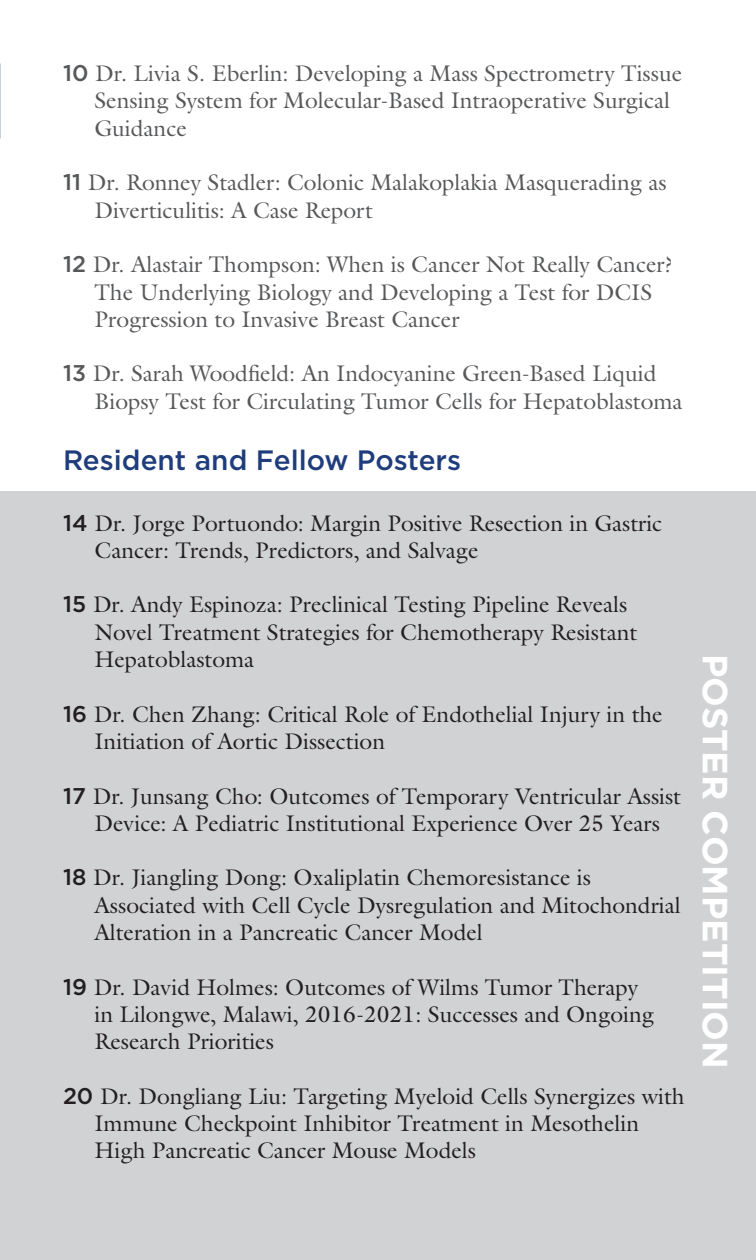
<style>
.page{position:relative;width:756px;height:1260px;background:#fff}
.page>*{position:absolute;margin:0;border:0;box-sizing:border-box;transform-origin:0 0}
.t1{font:700 35px "Gotham";color:#fff}
.t2{font:500 28px "Gotham";color:#1f3d7c}
.t3{font:22.75px/27.3px "Galliard Pro";color:#231f20}
.t4{font:22.75px/27.3px "Galliard Pro";color:#57585a}
.s1{font-family:"Gotham";font-weight:500}
</style>
<div class="page">
<div style="left:0;top:491px;width:756px;height:769px;background:#d1d2d4"></div>
<p class="t4" style="left:94px;top:59px;width:589px;text-indent:-32px"><span class="s1">10</span> Dr. Livia S. Eberlin: Developing a Mass Spectrometry Tissue<br>Sensing System for Molecular-Based Intraoperative Surgical<br>Guidance</p>
<p class="t4" style="left:94px;top:169px;width:574px;text-indent:-32px"><span class="s1">11</span> Dr. Ronney Stadler: Colonic Malakoplakia Masquerading as<br>Diverticulitis: A Case Report</p>
<p class="t4" style="left:94px;top:250px;width:580px;text-indent:-32px"><span class="s1">12</span> Dr. Alastair Thompson: When is Cancer Not Really Cancer?<br>The Underlying Biology and Developing a Test for DCIS<br>Progression to Invasive Breast Cancer</p>
<p class="t4" style="left:94px;top:360px;width:590px;text-indent:-32px"><span class="s1">13</span> Dr. Sarah Woodfield: An Indocyanine Green-Based Liquid<br>Biopsy Test for Circulating Tumor Cells for Hepatoblastoma</p>
<p class="t2" style="left:63px;top:441px;width:400px">Resident and Fellow Posters</p>
<p class="t3" style="left:94px;top:509px;width:569px;text-indent:-32px"><span class="s1">14</span> Dr. Jorge Portuondo: Margin Positive Resection in Gastric<br>Cancer: Trends, Predictors, and Salvage</p>
<p class="t3" style="left:94px;top:591px;width:544px;text-indent:-32px"><span class="s1">15</span> Dr. Andy Espinoza: Preclinical Testing Pipeline Reveals<br>Novel Treatment Strategies for Chemotherapy Resistant<br>Hepatoblastoma</p>
<p class="t3" style="left:94px;top:700px;width:570px;text-indent:-32px"><span class="s1">16</span> Dr. Chen Zhang: Critical Role of Endothelial Injury in the<br>Initiation of Aortic Dissection</p>
<p class="t3" style="left:63px;top:782px;width:620px;text-align:center"><span class="s1">17</span> Dr. Junsang Cho: Outcomes of Temporary Ventricular Assist<br>Device: A Pediatric Institutional Experience Over 25 Years</p>
<p class="t3" style="left:94px;top:864px;width:588px;text-indent:-32px"><span class="s1">18</span> Dr. Jiangling Dong: Oxaliplatin Chemoresistance is<br>Associated with Cell Cycle Dysregulation and Mitochondrial<br>Alteration in a Pancreatic Cancer Model</p>
<p class="t3" style="left:94px;top:973px;width:561px;text-indent:-32px"><span class="s1">19</span> Dr. David Holmes: Outcomes of Wilms Tumor Therapy in Lilongwe, Malawi, 2016-2021: Successes and Ongoing<br>Research Priorities</p>
<p class="t3" style="left:94px;top:1082px;width:592px;text-indent:-32px"><span class="s1">20</span> Dr. Dongliang Liu: Targeting Myeloid Cells Synergizes with<br>Immune Checkpoint Inhibitor Treatment in Mesothelin<br>High Pancreatic Cancer Mouse Models</p>
<p class="t1" style="left:739px;top:654px;width:417px;rotate:90deg">POSTER COMPETITION</p>
</div>
